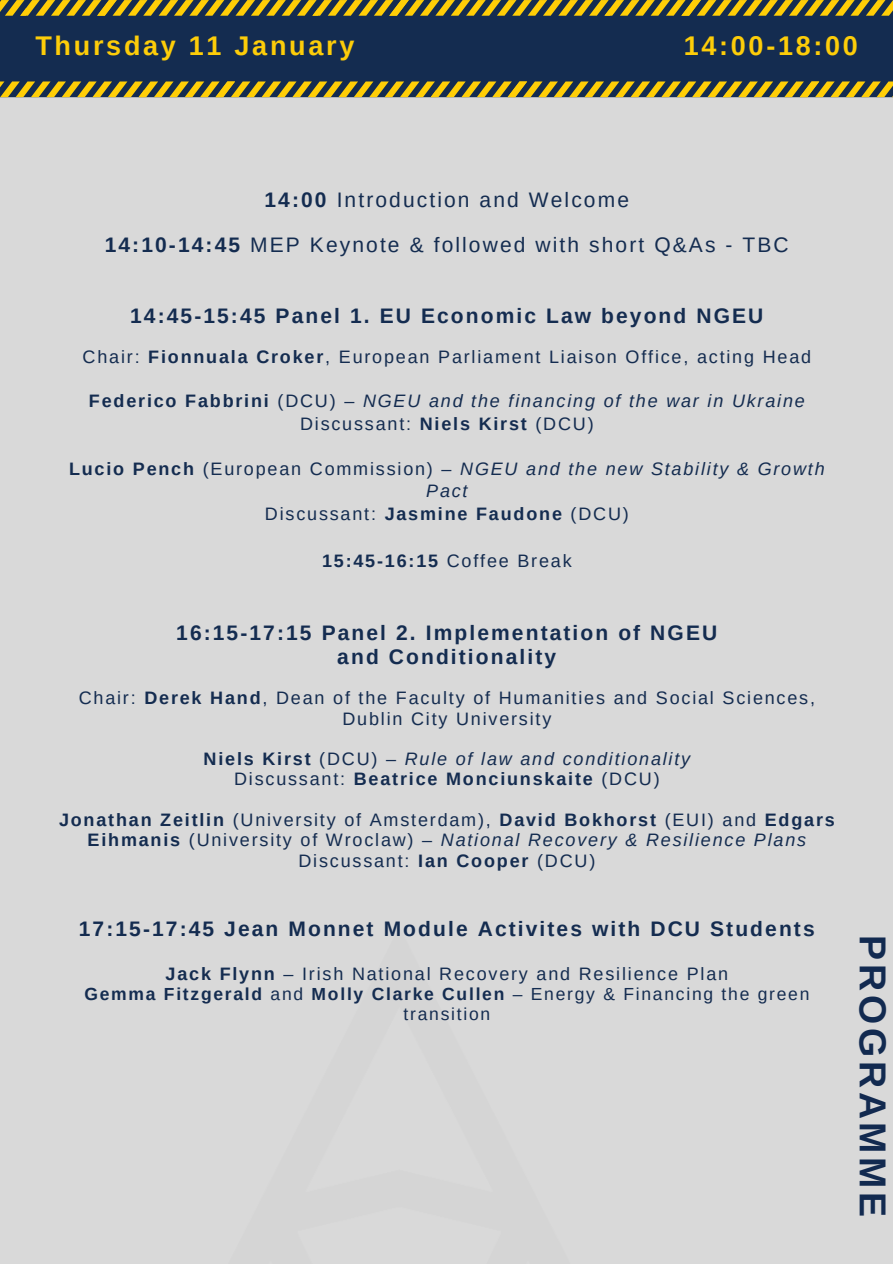
<style>
.page{position:relative;width:893px;height:1264px;background:#fff}
.page>*{position:absolute;margin:0;border:0;box-sizing:border-box;transform-origin:0 0}
.t1{font:700 37.5px "Arimo";letter-spacing:.1em;color:#122a50}
.t2{font:700 27px "Arimo";letter-spacing:.1em;color:#fdcd09}
.t3{font:700 21px "Arimo";letter-spacing:.1em;color:#142c50}
.t4{font:21px "Arimo";letter-spacing:.1em;color:#142c50}
.t5{font:18px/20.2px "Arimo";letter-spacing:.1em;color:#142c50;text-align:center}
.t6{font:italic 18px/22.5px "Arimo";letter-spacing:.1em;color:#142c50;text-align:center}
.t7{font:700 18px "Arimo";letter-spacing:.1em;color:#142c50}
.t8{font:17.55px/19.2px "Arimo";letter-spacing:.1em;color:#142c50;text-align:center}
.s1{font-weight:700}
.s2{font-weight:700;font-style:normal}
.s3{font-style:normal}
.s4{font-weight:400}
.s5{font-style:italic}
</style>
<div class="page">
<div style="left:0;top:0;width:892px;height:1263px;background:#d9d9d9"></div>
<div style="left:0;top:16px;width:892px;height:65px;background:#142c50"></div>
<svg style="left:0;top:0;width:892px;height:16px;background:#877b2b"></svg>
<svg style="left:0;top:81px;width:892px;height:16px;background:#867a2c"></svg>
<p class="t2" style="left:35px;top:31px;width:320px">Thursday 11 January</p>
<p class="t2" style="left:683px;top:31px;width:176px">14:00-18:00</p>
<p class="t4" style="left:264px;top:188px;width:366px"><span class="s1">14:00</span> Introduction and Welcome</p>
<p class="t4" style="left:105px;top:233px;width:685px"><span class="s1">14:10-14:45</span> MEP Keynote &amp; followed with short Q&amp;As - TBC</p>
<p class="t3" style="left:130px;top:304px;width:634px">14:45-15:45 Panel 1. EU Economic Law beyond NGEU</p>
<p class="t5" style="left:83px;top:347px;width:730px">Chair: <span class="s1">Fionnuala Croker</span>, European Parliament Liaison Office, acting Head</p>
<p class="t6" style="left:89px;top:390px;width:717px"><span class="s2">Federico Fabbrini</span> <span class="s3">(DCU) –</span> NGEU and the financing of the war in Ukraine</p>
<p class="t5" style="left:300px;top:413px;width:295px">Discussant: <span class="s1">Niels Kirst</span> (DCU)</p>
<p class="t6" style="left:69px;top:457px;width:757px"><span class="s2">Lucio Pench</span> <span class="s3">(European Commission) –</span> NGEU and the new Stability &amp; Growth<br>Pact</p>
<p class="t5" style="left:265px;top:503px;width:365px">Discussant: <span class="s1">Jasmine Faudone</span> (DCU)</p>
<p class="t7" style="left:322px;top:551px;width:251px">15:45-16:15 <span class="s4">Coffee Break</span></p>
<p class="t3" style="left:176px;top:621px;width:542px">16:15-17:15 Panel 2. Implementation of NGEU</p>
<p class="t3" style="left:337px;top:645px;width:220px">and Conditionality</p>
<p class="t5" style="left:79px;top:688px;width:737px">Chair: <span class="s1">Derek Hand</span>, Dean of the Faculty of Humanities and Social Sciences,<br>Dublin City University</p>
<p class="t6" style="left:203px;top:747px;width:488px"><span class="s2">Niels Kirst</span> <span class="s3">(DCU) –</span> Rule of law and conditionality</p>
<p class="t7" style="left:234px;top:769px;width:427px"><span class="s4">Discussant:</span> Beatrice Monciunskaite <span class="s4">(DCU)</span></p>
<p class="t5" style="left:59px;top:809px;width:777px"><span class="s1">Jonathan Zeitlin</span> (University of Amsterdam), <span class="s1">David Bokhorst</span> (EUI) and <span class="s1">Edgars<br>Eihmanis</span> (University of Wroclaw) – <span class="s5">National Recovery &amp; Resilience Plans</span></p>
<p class="t5" style="left:298px;top:850px;width:298px">Discussant: <span class="s1">Ian Cooper</span> (DCU)</p>
<p class="t3" style="left:79px;top:917px;width:737px">17:15-17:45 Jean Monnet Module Activites with DCU Students</p>
<p class="t5" style="left:166px;top:963px;width:564px"><span class="s1">Jack Flynn</span> – Irish National Recovery and Resilience Plan</p>
<p class="t8" style="left:84px;top:984px;width:726px"><span class="s1">Gemma Fitzgerald</span> and <span class="s1">Molly Clarke Cullen</span> – Energy &amp; Financing the green transition</p>
<p class="t1" style="left:893px;top:935px;width:284px;rotate:90deg">PROGRAMME</p>
</div>
